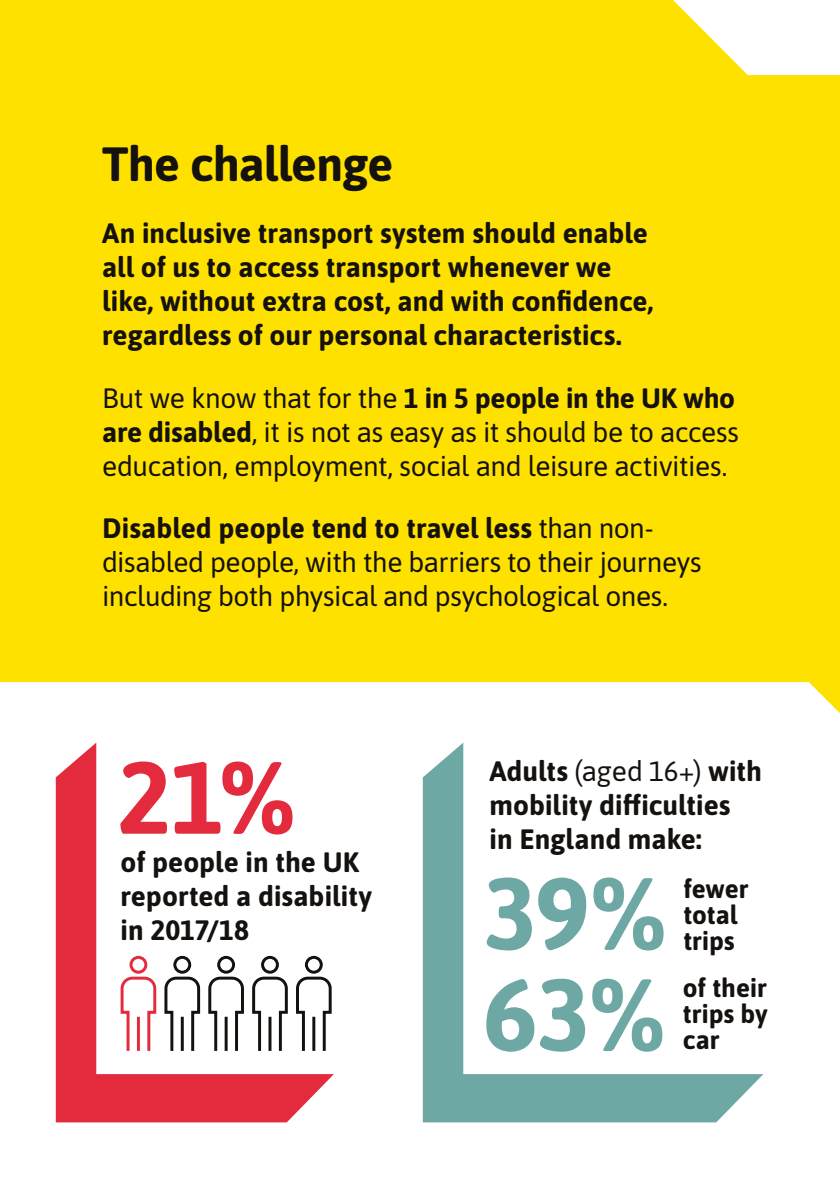
<style>
.page{position:relative;width:840px;height:1191px;background:#fff}
.page>*{position:absolute;margin:0;border:0;box-sizing:border-box;transform-origin:0 0}
.t1{font:700 102px "Asap";color:#6da8a5}
.t2{font:700 102px "Asap";color:#e42b3d}
.t3{font:700 48px "Asap";letter-spacing:-.02em;color:#14110e}
.t4{font:28px/34px "Asap";letter-spacing:-.02em;color:#14110e}
.t5{font:700 28px/34px "Asap";color:#14110e}
.t6{font:700 26px/26px "Asap";color:#14110e}
.s1{font-weight:700}
.s2{font-weight:400}
</style>
<div class="page">
<div style="left:0;top:0;width:839px;height:904px;background:#ffe100"></div>
<svg style="left:673px;top:0;width:166px;height:75px"></svg>
<div style="left:0;top:682px;width:839px;height:441px;background:#fff"></div>
<svg style="left:56px;top:742px;width:278px;height:380px"></svg>
<svg style="left:422px;top:742px;width:341px;height:380px"></svg>
<h2 class="t3" style="left:102px;top:130px;width:292px">The challenge</h2>
<p class="t5" style="left:102px;top:215px;width:552px">An inclusive transport system should enable all of us to access transport whenever we like, without extra cost, and with confidence, regardless of our personal characteristics.</p>
<p class="t4" style="left:102px;top:379px;width:638px">But we know that for the <span class="s1">1 in 5 people in the UK who are disabled</span>, it is not as easy as it should be to access education, employment, social and leisure activities.</p>
<p class="t4" style="left:102px;top:510px;width:600px"><span class="s1">Disabled people tend to travel less</span> than non&shy;disabled people, with the barriers to their journeys including both physical and psychological ones.</p>
<p class="t2" style="left:117px;top:725px;width:180px">21%</p>
<p class="t5" style="left:489px;top:753px;width:274px">Adults <span class="s2">(aged 16+)</span> with mobility difficulties<br>in England make:</p>
<p class="t6" style="left:683px;top:874px;width:66px">fewer total</p>
<p class="t5" style="left:120px;top:843px;width:253px">of people in the UK reported a disability in 2017/18</p>
<p class="t1" style="left:482px;top:841px;width:185px">39%</p>
<p class="t6" style="left:682px;top:915px;width:85px;line-height:47.6px">trips<br>of their</p>
<p class="t6" style="left:682px;top:1000px;width:86px">trips by</p>
<p class="t1" style="left:482px;top:942px;width:184px">63%</p>
<p class="t6" style="left:682px;top:1026px;width:38px">car</p>
</div>
